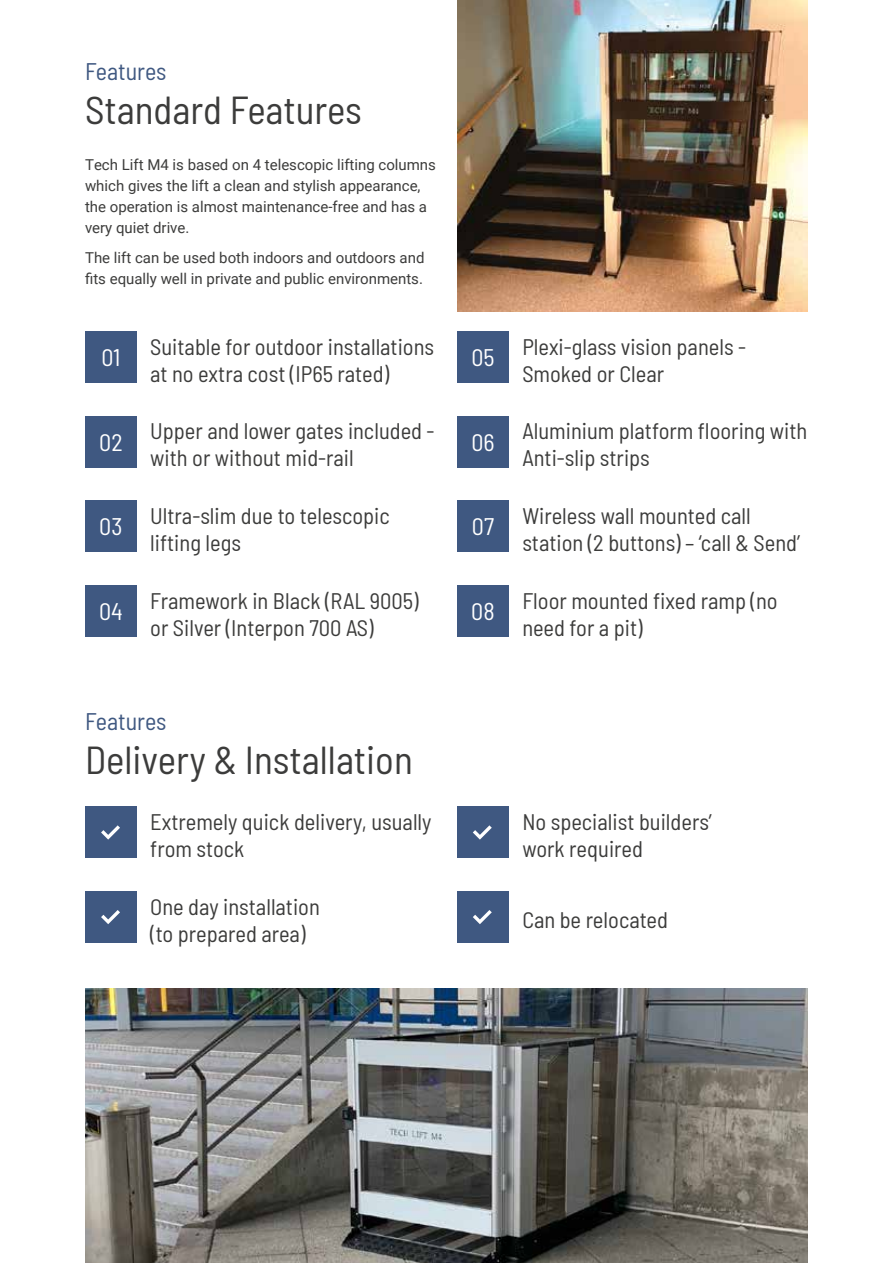
<style>
.page{position:relative;width:893px;height:1263px;background:#fff}
.page>*{position:absolute;margin:0;border:0;box-sizing:border-box;transform-origin:0 0}
.t1{font:semi-condensed 39px "Barlow";color:#3c3c3b}
.t2{font:semi-condensed 24px "Barlow";letter-spacing:-.005em;color:#3f5881}
.t3{font:semi-condensed 24px "Barlow";color:#fff}
.t4{font:semi-condensed 22.5px/27px "Barlow";color:#3c3c3b}
.t5{font:15px/21px "Roboto";color:#3c3c3b}
</style>
<div class="page">
<img style="left:85px;top:989px;width:723px;height:274px">
<img style="left:457px;top:0;width:351px;height:311px">
<div style="left:85px;top:332px;width:51px;height:51px;background:#3f5881"></div>
<div style="left:85px;top:807px;width:51px;height:51px;background:#3f5881"></div>
<svg style="left:101px;top:825px;width:19px;height:15px"></svg>
<div style="left:85px;top:416px;width:51px;height:51px;background:#3f5881"></div>
<div style="left:85px;top:501px;width:51px;height:51px;background:#3f5881"></div>
<div style="left:85px;top:585px;width:51px;height:51px;background:#3f5881"></div>
<div style="left:457px;top:332px;width:51px;height:51px;background:#3f5881"></div>
<div style="left:457px;top:501px;width:51px;height:51px;background:#3f5881"></div>
<div style="left:457px;top:416px;width:51px;height:51px;background:#3f5881"></div>
<div style="left:457px;top:585px;width:51px;height:51px;background:#3f5881"></div>
<div style="left:85px;top:891px;width:51px;height:51px;background:#3f5881"></div>
<svg style="left:101px;top:910px;width:19px;height:14px"></svg>
<div style="left:457px;top:891px;width:51px;height:51px;background:#3f5881"></div>
<svg style="left:473px;top:910px;width:19px;height:14px"></svg>
<div style="left:457px;top:807px;width:51px;height:51px;background:#3f5881"></div>
<svg style="left:473px;top:825px;width:19px;height:15px"></svg>
<p class="t2" style="left:85px;top:54px;width:83px">Features</p>
<h1 class="t1" style="left:85px;top:82px;width:278px">Standard Features</h1>
<p class="t5" style="left:85px;top:154px;width:352px">Tech Lift M4 is based on 4 telescopic lifting columns which gives the lift a clean and stylish appearance, the operation is almost maintenance-free and has a very quiet drive.</p>
<p class="t5" style="left:85px;top:246px;width:341px">The lift can be used both indoors and outdoors and fits equally well in private and public environments.</p>
<p class="t3" style="left:101px;top:340px;width:21px">01</p>
<p class="t4" style="left:150px;top:332px;width:285px">Suitable for outdoor installations at no extra cost (IP65 rated)</p>
<p class="t3" style="left:99px;top:425px;width:25px">02</p>
<p class="t4" style="left:150px;top:416px;width:286px">Upper and lower gates included - with or without mid-rail</p>
<p class="t3" style="left:99px;top:509px;width:25px">03</p>
<p class="t4" style="left:150px;top:501px;width:241px">Ultra-slim due to telescopic lifting legs</p>
<p class="t3" style="left:99px;top:594px;width:25px">04</p>
<p class="t4" style="left:150px;top:585px;width:270px">Framework in Black (RAL 9005) or Silver (Interpon 700 AS)</p>
<p class="t2" style="left:85px;top:704px;width:83px">Features</p>
<h1 class="t1" style="left:85px;top:732px;width:329px">Delivery &amp; Installation</h1>
<p class="t4" style="left:150px;top:807px;width:283px">Extremely quick delivery, usually from stock</p>
<p class="t4" style="left:150px;top:891px;width:171px">One day installation (to prepared area)</p>
<p class="t3" style="left:471px;top:340px;width:25px">05</p>
<p class="t4" style="left:522px;top:332px;width:225px">Plexi-glass vision panels -<br>Smoked or Clear</p>
<p class="t3" style="left:471px;top:425px;width:25px">06</p>
<p class="t4" style="left:522px;top:416px;width:287px">Aluminium platform flooring with<br>Anti-slip strips</p>
<p class="t3" style="left:472px;top:509px;width:24px">07</p>
<p class="t4" style="left:522px;top:501px;width:279px">Wireless wall mounted call station (2 buttons) – ‘call &amp; Send’</p>
<p class="t3" style="left:471px;top:594px;width:25px">08</p>
<p class="t4" style="left:522px;top:585px;width:257px">Floor mounted fixed ramp (no need for a pit)</p>
<p class="t4" style="left:522px;top:807px;width:191px">No specialist builders’ work required</p>
<p class="t4" style="left:522px;top:905px;width:147px">Can be relocated</p>
</div>
